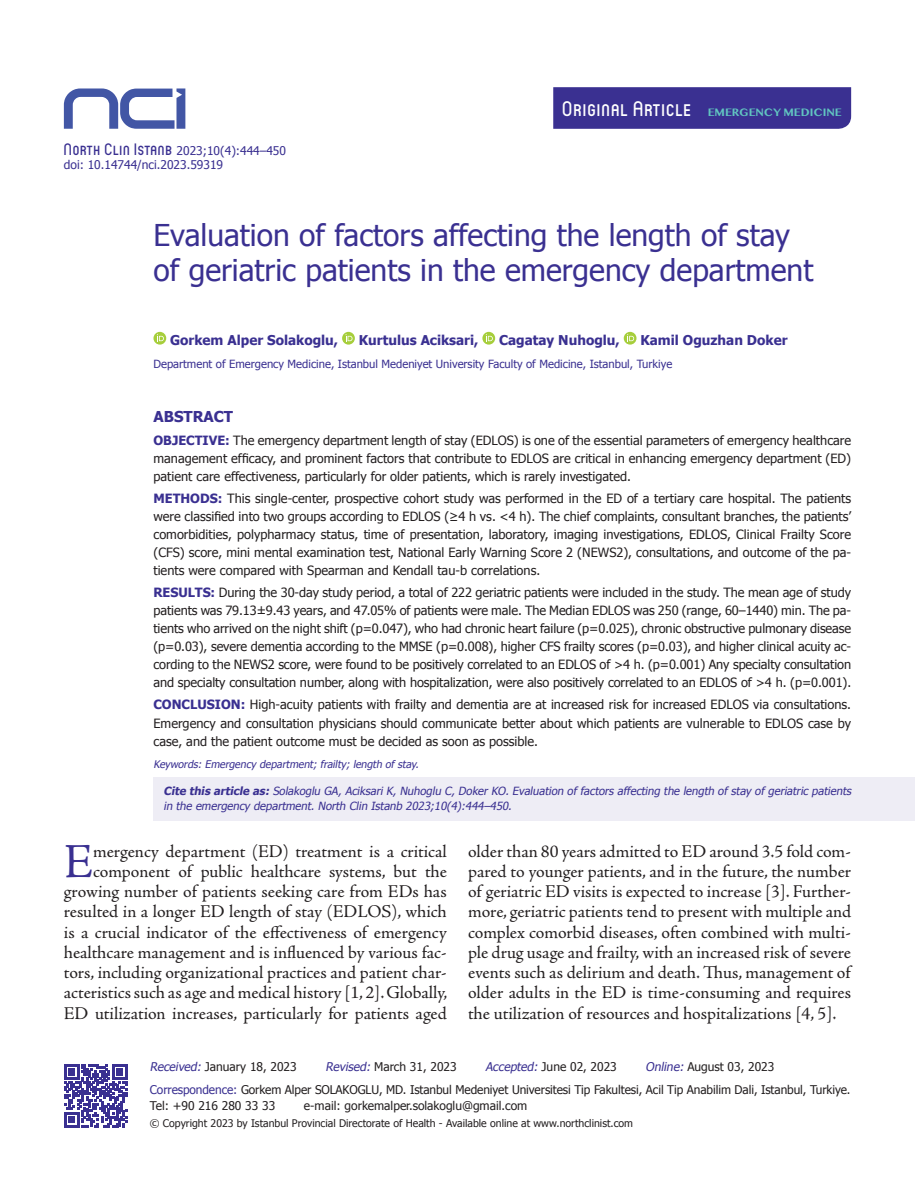
<style>
.page{position:relative;width:915px;height:1191px;background:#fff}
.page>*{position:absolute;margin:0;border:0;box-sizing:border-box;transform-origin:0 0}
._01__Yazı_Metni_NCI{font:48.9px "Adobe Jenson Pro";color:#3a3091}
._01__Yazi_Ana_Baslik{font:30px/34.5px "Tahoma";color:#3a3091}
._01__Yazı_Metni_NCI-2{font:18px/20.2px "Adobe Jenson Pro";letter-spacing:-.005em;color:#231f20;text-align:right}
._05__Özet_Yazısı_NCI{font:700 15px "Tahoma";color:#3a3091}
._03__Yazar_İsimleri{font:700 13.5px "Tahoma";color:#3a3091}
._05__Özet_Yazısı_NCI-2{font:12.75px/18px "Tahoma";color:#231f20;text-align:justify}
.t1{font:12px "Tahoma";letter-spacing:-.005em;color:#231f20}
.t2{font:12px "Tahoma";color:#3a3091}
._05__Özet_Yazısı_NCI-3{font:italic 11.25px/15px "Tahoma";color:#3a3091}
._03__Yazar_İsimleri-2{font:11.25px "Tahoma";color:#3a3091}
.t3{font:700 11.25px "Tamil MN";color:#61c5c0}
.t4{font:10.5px "Tahoma";color:#231f20}
._05__Özet_Yazısı_NCI-4{font:italic 10.5px "Tahoma";color:#3a3091}
.s1{font-family:"Circula";font-weight:500;font-size:16.5px}
.s2{font-family:"Circula";font-weight:500;font-size:21px;color:#fff}
.s3{font-weight:700;color:#3a3091}
.s4{font-weight:700}
.s5{font-style:italic;color:#3a3091}
.s6{color:#3a3091}
</style>
<div class="page">
<svg style="left:153px;top:332px;width:13px;height:12px"></svg>
<svg style="left:157px;top:334px;width:7px;height:7px"></svg>
<svg style="left:342px;top:332px;width:13px;height:12px"></svg>
<svg style="left:345px;top:334px;width:7px;height:7px"></svg>
<svg style="left:482px;top:332px;width:13px;height:12px"></svg>
<svg style="left:485px;top:334px;width:7px;height:7px"></svg>
<svg style="left:623px;top:332px;width:13px;height:12px"></svg>
<svg style="left:627px;top:334px;width:7px;height:7px"></svg>
<svg style="left:64px;top:88px;width:121px;height:41px"></svg>
<div style="left:553px;top:87px;width:297px;height:42px;background:#3a3091"></div>
<svg style="left:64px;top:1064px;width:63px;height:63px"></svg>
<div style="left:153px;top:777px;width:761px;height:44px;background:#eeedf5"></div>
<p class="t2" style="left:64px;top:142px;width:224px"><span class="s1">North Clin Istanb</span> 2023;10(4):444–450</p>
<p class="t2" style="left:64px;top:157px;width:161px">doi: 10.14744/nci.2023.59319</p>
<p class="t3" style="left:562px;top:105px;width:281px"><span class="s2">Orıgınal Article</span> EMERGENCY MEDICINE</p>
<p class="_01__Yazi_Ana_Baslik" style="left:153px;top:217px;width:661px">Evaluation of factors affecting the length of stay of geriatric patients in the emergency department</p>
<p class="_03__Yazar_İsimleri" style="left:170px;top:330px;width:169px">Gorkem Alper Solakoglu,</p>
<p class="_03__Yazar_İsimleri" style="left:359px;top:330px;width:121px">Kurtulus Aciksari,</p>
<p class="_03__Yazar_İsimleri" style="left:499px;top:330px;width:122px">Cagatay Nuhoglu,</p>
<p class="_03__Yazar_İsimleri" style="left:640px;top:330px;width:148px">Kamil Oguzhan Doker</p>
<p class="_03__Yazar_İsimleri-2" style="left:153px;top:357px;width:520px">Department of Emergency Medicine, Istanbul Medeniyet University Faculty of Medicine, Istanbul, Turkiye</p>
<p class="_05__Özet_Yazısı_NCI" style="left:153px;top:406px;width:81px">ABSTRACT</p>
<p class="_05__Özet_Yazısı_NCI-2" style="left:153px;top:430px;width:699px"><span class="s3">OBJECTIVE:</span> The emergency department length of stay (EDLOS) is one of the essential parameters of emergency healthcare management efficacy, and prominent factors that contribute to EDLOS are critical in enhancing emergency department (ED) patient care effectiveness, particularly for older patients, which is rarely investigated.</p>
<p class="_05__Özet_Yazısı_NCI-2" style="left:153px;top:489px;width:699px"><span class="s3">METHODS:</span> This single-center, prospective cohort study was performed in the ED of a tertiary care hospital. The patients were classified into two groups according to EDLOS (≥4 h vs. &lt;4 h). The chief complaints, consultant branches, the patients’ comorbidities, polypharmacy status, time of presentation, laboratory, imaging investigations, EDLOS, Clinical Frailty Score (CFS) score, mini mental examination test, National Early Warning Score 2 (NEWS2), consultations, and outcome of the pa&shy;tients were compared with Spearman and Kendall tau-b correlations.</p>
<p class="_05__Özet_Yazısı_NCI-2" style="left:153px;top:583px;width:699px"><span class="s3">RESULTS:</span> During the 30-day study period, a total of 222 geriatric patients were included in the study. The mean age of study patients was 79.13±9.43 years, and 47.05% of patients were male. The Median EDLOS was 250 (range, 60–1440) min. The pa&shy;tients who arrived on the night shift (p=0.047), who had chronic heart failure (p=0.025), chronic obstructive pulmonary disease (p=0.03), severe dementia according to the MMSE (p=0.008), higher CFS frailty scores (p=0.03), and higher clinical acuity ac&shy;cording to the NEWS2 score, were found to be positively correlated to an EDLOS of &gt;4 h. (p=0.001) Any specialty consultation and specialty consultation number, along with hospitalization, were also positively correlated to an EDLOS of &gt;4 h. (p=0.001).</p>
<p class="_05__Özet_Yazısı_NCI-2" style="left:153px;top:695px;width:699px"><span class="s3">CONCLUSION:</span> High-acuity patients with frailty and dementia are at increased risk for increased EDLOS via consultations.<br>Emergency and consultation physicians should communicate better about which patients are vulnerable to EDLOS case by case, and the patient outcome must be decided as soon as possible.</p>
<p class="_05__Özet_Yazısı_NCI-4" style="left:153px;top:757px;width:269px">Keywords: Emergency department; frailty; length of stay.</p>
<p class="_05__Özet_Yazısı_NCI-3" style="left:163px;top:783px;width:691px"><span class="s4">Cite this article as:</span> Solakoglu GA, Aciksari K, Nuhoglu C, Doker KO. Evaluation of factors affecting the length of stay of geriatric patients in the emergency department. North Clin Istanb 2023;10(4):444–450.</p>
<p class="_01__Yazı_Metni_NCI-2" style="left:64px;top:841px;width:385px">mergency department (ED) treatment is a critical component of public healthcare systems, but the growing number of patients seeking care from EDs has resulted in a longer ED length of stay (EDLOS), which is a crucial indicator of the effectiveness of emergency healthcare management and is influenced by various fac&shy;tors, including organizational practices and patient char&shy;acteristics such as age and medical history [1, 2]. Globally, ED utilization increases, particularly for patients aged</p>
<p class="_01__Yazı_Metni_NCI-2" style="left:468px;top:841px;width:384px;text-align:justify">older than 80 years admitted to ED around 3.5 fold com&shy;pared to younger patients, and in the future, the number of geriatric ED visits is expected to increase [3]. Further&shy;more, geriatric patients tend to present with multiple and complex comorbid diseases, often combined with multi&shy;ple drug usage and frailty, with an increased risk of severe events such as delirium and death. Thus, management of older adults in the ED is time-consuming and requires the utilization of resources and hospitalizations [4, 5].</p>
<p class="_01__Yazı_Metni_NCI" style="left:64px;top:833px;width:31px">E</p>
<p class="t1" style="left:150px;top:1058px;width:148px"><span class="s5">Received:</span> January 18, 2023</p>
<p class="t1" style="left:325px;top:1058px;width:133px"><span class="s5">Revised:</span> March 31, 2023</p>
<p class="t1" style="left:485px;top:1058px;width:133px"><span class="s5">Accepted:</span> June 02, 2023</p>
<p class="t1" style="left:645px;top:1058px;width:130px"><span class="s5">Online:</span> August 03, 2023</p>
<p class="t1" style="left:150px;top:1081px;width:702px"><span class="s6">Correspondence:</span> Gorkem Alper SOLAKOGLU, MD. Istanbul Medeniyet Universitesi Tip Fakultesi, Acil Tip Anabilim Dali, Istanbul, Turkiye.</p>
<p class="t1" style="left:150px;top:1098px;width:127px">Tel: +90 216 280 33 33</p>
<p class="t1" style="left:304px;top:1098px;width:225px">e-mail: gorkemalper.solakoglu@gmail.com</p>
<p class="t4" style="left:150px;top:1116px;width:484px">© Copyright 2023 by Istanbul Provincial Directorate of Health - Available online at www.northclinist.com</p>
</div>
